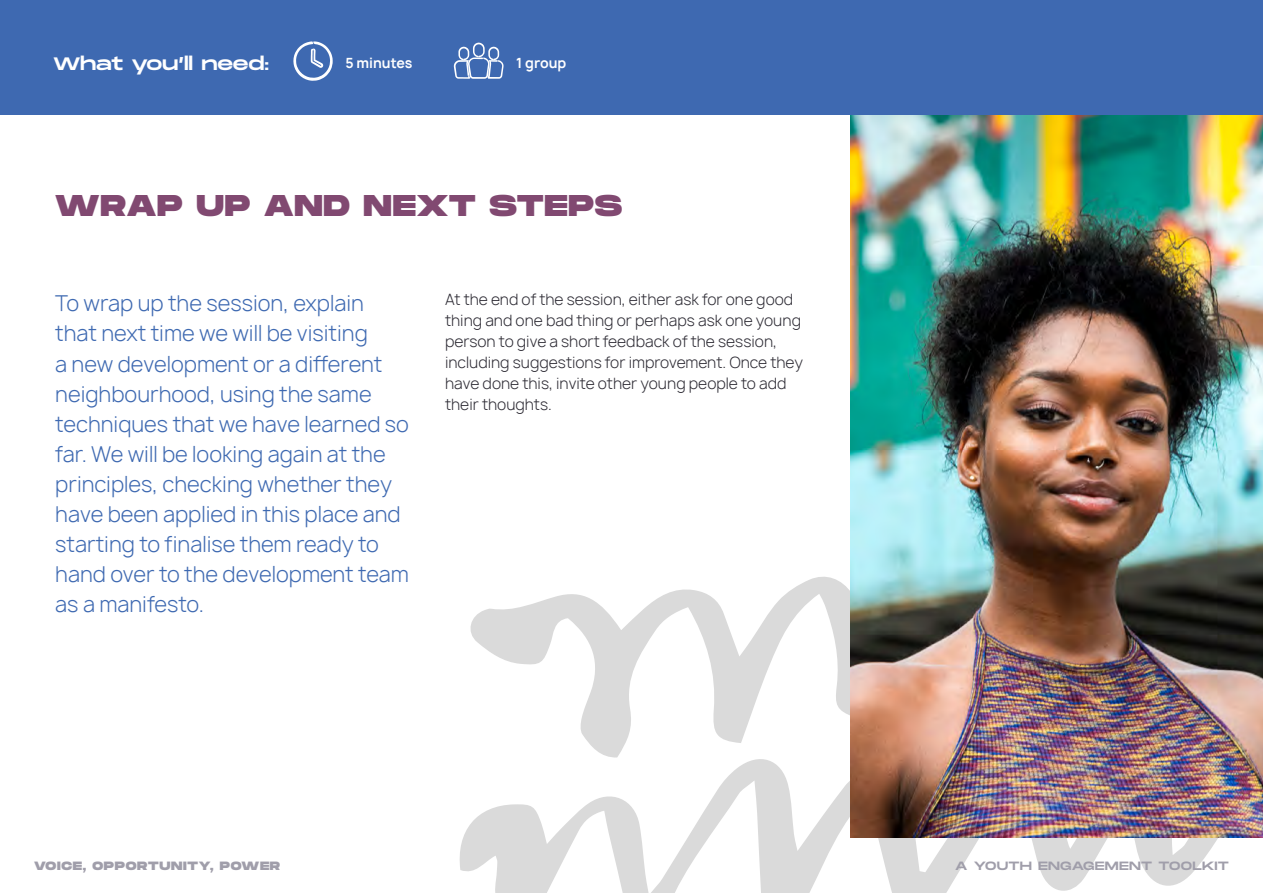
<style>
.page{position:relative;width:1263px;height:893px;background:#fff}
.page>*{position:absolute;margin:0;border:0;box-sizing:border-box;transform-origin:0 0}
.t1{font:800 30px "Monument Extended";letter-spacing:.03em;color:#814971}
.t2{font:300 21px/30px "Manrope";color:#3e69b1}
.t3{font:18px "Monument Extended";letter-spacing:-.015em;color:#fff}
.t4{font:300 15px/21px "Manrope";color:#2d2b34}
.t5{font:700 13.5px "Manrope";color:#fff}
.t6{font:800 12px "Monument Extended";letter-spacing:.06em;color:#a09eaa}
.t7{font:12px "Monument Extended";letter-spacing:.02em;color:#a09eaa}
</style>
<div class="page">
<svg style="left:470px;top:576px;width:380px;height:151px"></svg>
<svg style="left:459px;top:727px;width:804px;height:166px"></svg>
<img style="left:850px;top:115px;width:413px;height:722px">
<div style="left:0;top:0;width:1263px;height:115px;background:#3e69b1"></div>
<svg style="left:293px;top:41px;width:40px;height:40px"></svg>
<svg style="left:454px;top:43px;width:49px;height:36px"></svg>
<p class="t3" style="left:53px;top:50px;width:217px">What you’ll need:</p>
<p class="t5" style="left:345px;top:54px;width:69px">5 minutes</p>
<p class="t5" style="left:516px;top:54px;width:52px">1 group</p>
<h1 class="t1" style="left:55px;top:184px;width:568px">WRAP UP AND NEXT STEPS</h1>
<p class="t2" style="left:55px;top:289px;width:355px">To wrap up the session, explain that next time we will be visiting<br>a new development or a different neighbourhood, using the same techniques that we have learned so far. We will be looking again at the principles, checking whether they have been applied in this place and starting to finalise them ready to hand over to the development team as a manifesto.</p>
<p class="t4" style="left:445px;top:289px;width:359px">At the end of the session, either ask for one good thing and one bad thing or perhaps ask one young person to give a short feedback of the session, including suggestions for improvement. Once they have done this, invite other young people to add their thoughts.</p>
<p class="t6" style="left:34px;top:857px;width:248px">VOICE, OPPORTUNITY, POWER</p>
<p class="t7" style="left:955px;top:857px;width:275px">A YOUTH ENGAGEMENT TOOLKIT</p>
</div>
